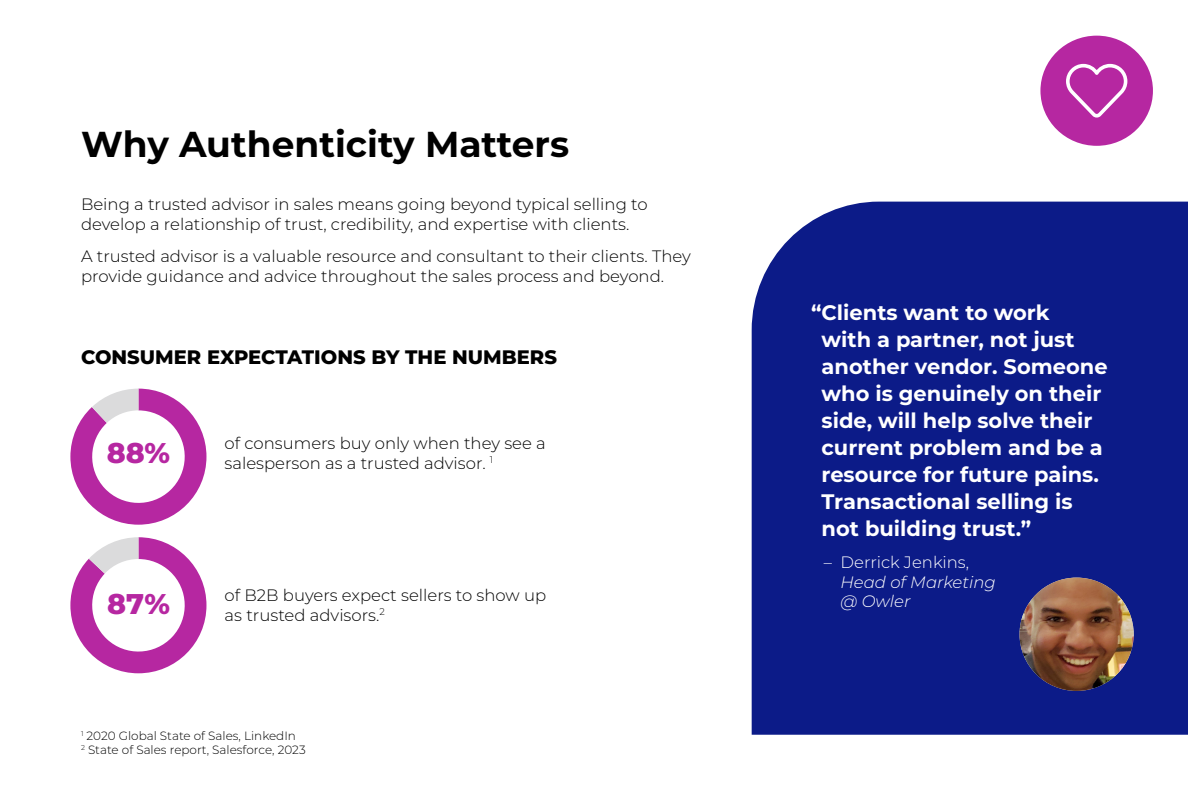
<style>
.page{position:relative;width:1188px;height:810px;background:#fff}
.page>*{position:absolute;margin:0;border:0;box-sizing:border-box;transform-origin:0 0}
.t1{font:700 36px "Montserrat";color:#000}
.t2{font:800 28.5px "Montserrat";color:#b627a1}
.t3{font:700 21px/27px "Montserrat";color:#fff}
.t4{font:800 19.5px "Montserrat";color:#000}
.t5{font:300 16.5px/19.8px "Montserrat";color:#000}
.t6{font:italic 300 16.5px/19.8px "Montserrat";color:#fff}
.t7{font:300 16.5px "Montserrat";color:#fff}
.t8{font:300 12px/14.4px "Montserrat";color:#000}
</style>
<div class="page">
<div style="left:752px;top:202px;width:436px;height:533px;background:#0c1b88"></div>
<div style="left:1040px;top:36px;width:113px;height:110px;background:#b627a1;border-radius:50%"></div>
<svg style="left:1068px;top:63px;width:60px;height:55px"></svg>
<img style="left:1020px;top:578px;width:114px;height:113px;border-radius:57px">
<svg style="left:70px;top:389px;width:136px;height:136px"></svg>
<svg style="left:70px;top:537px;width:136px;height:136px"></svg>
<h1 class="t1" style="left:81px;top:119px;width:490px">Why Authenticity Matters</h1>
<p class="t5" style="left:81px;top:194px;width:568px">Being a trusted advisor in sales means going beyond typical selling to develop a relationship of trust, credibility, and expertise with clients.</p>
<p class="t5" style="left:81px;top:246px;width:611px">A trusted advisor is a valuable resource and consultant to their clients. They provide guidance and advice throughout the sales process and beyond.</p>
<p class="t4" style="left:81px;top:343px;width:477px">CONSUMER EXPECTATIONS BY THE NUMBERS</p>
<h2 class="t2" style="left:107px;top:432px;width:65px">88%</h2>
<h2 class="t2" style="left:107px;top:583px;width:64px">87%</h2>
<p class="t5" style="left:225px;top:433px;width:323px">of consumers buy only when they see a salesperson as a trusted advisor. <sup>1</sup></p>
<p class="t5" style="left:225px;top:585px;width:323px">of B2B buyers expect sellers to show up as trusted advisors.<sup>2</sup></p>
<p class="t8" style="left:81px;top:728px;width:226px"><sup>1</sup> 2020 Global State of Sales, LinkedIn<br><sup>2</sup> State of Sales report, Salesforce, 2023</p>
<p class="t3" style="left:822px;top:298px;width:288px;text-indent:-10px">“Clients want to work<br>with a partner, not just another vendor. Someone who is genuinely on their side, will help solve their current problem and be a resource for future pains.<br>Transactional selling is not building trust.”</p>
<p class="t7" style="left:824px;top:551px;width:147px">– Derrick Jenkins,</p>
<p class="t6" style="left:841px;top:571px;width:157px">Head of Marketing @ Owler</p>
</div>
